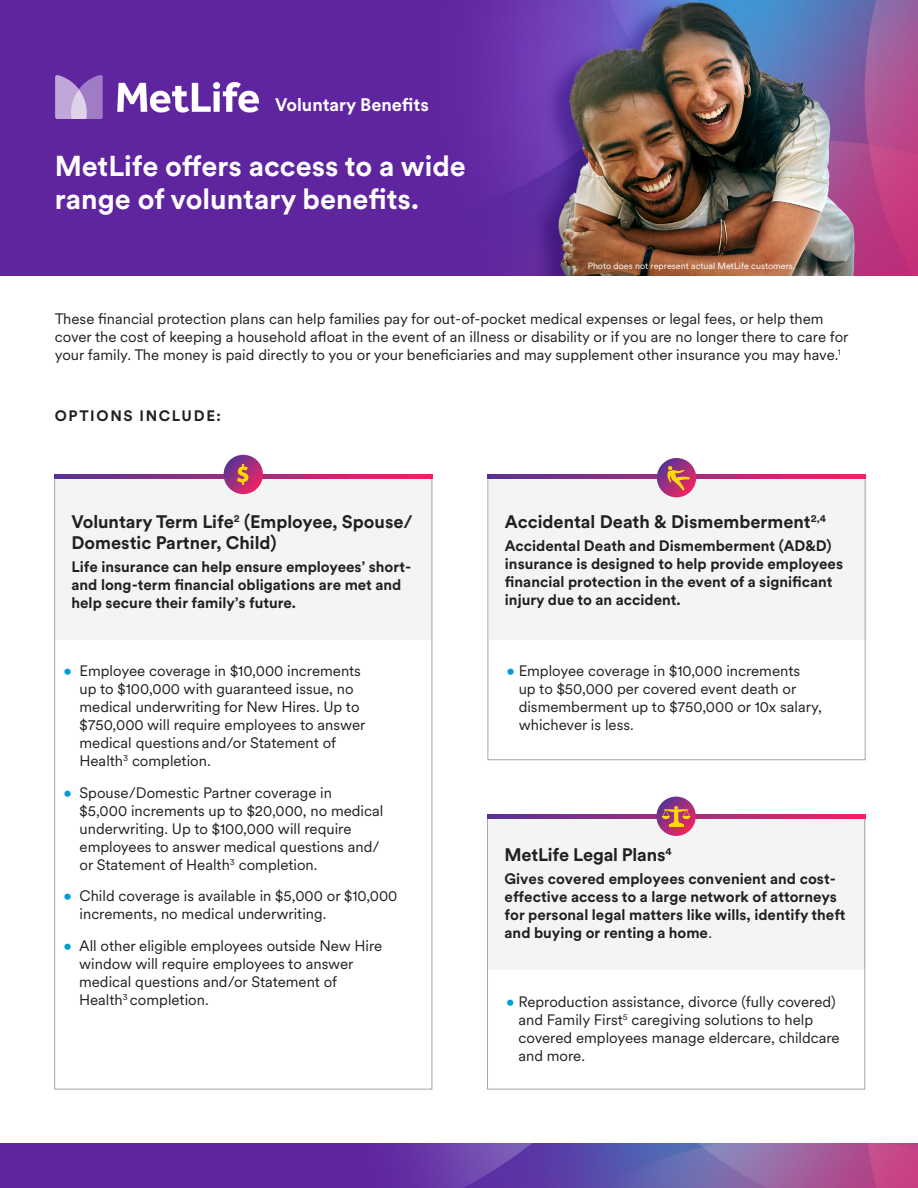
<style>
.page{position:relative;width:918px;height:1188px;background:#fff}
.page>*{position:absolute;margin:0;border:0;box-sizing:border-box;transform-origin:0 0}
.t1{font:700 28.5px/33px "Met Life Circular";color:#fff}
.t2{font:700 18px/21px "Met Life Circular";color:#231f20}
.t3{font:700 18px "Met Life Circular";color:#fff}
.t4{font:15px/18px "Met Life Circular";color:#231f20}
.t5{font:700 15px/18px "Met Life Circular";color:#231f20}
.t6{font:700 15px "Met Life Circular";letter-spacing:.11em;color:#231f20}
.t7{font:9px "Met Life Circular";color:#fff}
.s1{color:#009cdc}
.s2{font-weight:400}
</style>
<div class="page">
<div style="left:55px;top:474px;width:377px;height:165px;background:#f3f4f4"></div>
<div style="left:488px;top:814px;width:378px;height:155px;background:#f3f4f4"></div>
<div style="left:489px;top:474px;width:377px;height:165px;background:#f3f4f4"></div>
<svg style="left:487px;top:814px;width:378px;height:4px"></svg>
<svg style="left:656px;top:797px;width:40px;height:39px"></svg>
<div style="left:0;top:0;width:918px;height:275px;background:#5f259f"></div>
<img style="left:490px;top:0;width:428px;height:275px">
<img style="left:55px;top:75px;width:205px;height:44px">
<svg style="left:54px;top:474px;width:378px;height:4px"></svg>
<svg style="left:488px;top:474px;width:378px;height:4px"></svg>
<svg style="left:224px;top:455px;width:39px;height:39px"></svg>
<svg style="left:237px;top:464px;width:11px;height:21px"></svg>
<svg style="left:657px;top:458px;width:39px;height:39px"></svg>
<svg style="left:666px;top:466px;width:24px;height:25px"></svg>
<img style="left:0;top:1144px;width:918px;height:44px">
<svg style="left:662px;top:806px;width:28px;height:20px"></svg>
<p class="t3" style="left:275px;top:92px;width:155px">Voluntary Benefits</p>
<h1 class="t1" style="left:55px;top:148px;width:413px">MetLife offers access to a wide range of voluntary benefits.</h1>
<p class="t7" style="left:588px;top:259px;width:209px">Photo does not represent actual MetLife customers.</p>
<p class="t4" style="left:55px;top:309px;width:795px">These financial protection plans can help families pay for out-of-pocket medical expenses or legal fees, or help them cover the cost of keeping a household afloat in the event of an illness or disability or if you are no longer there to care for your family. The money is paid directly to you or your beneficiaries and may supplement other insurance you may have.<sup>1</sup></p>
<h2 class="t6" style="left:55px;top:406px;width:168px">OPTIONS INCLUDE:</h2>
<h3 class="t2" style="left:72px;top:511px;width:343px">Voluntary Term Life<sup>2</sup> (Employee, Spouse/<br>Domestic Partner, Child)</h3>
<p class="t5" style="left:72px;top:557px;width:341px">Life insurance can help ensure employees’ short&shy;and long-term financial obligations are met and help secure their family’s future.</p>
<p class="t4" style="left:80px;top:661px;width:287px;text-indent:-16px"><span class="s1">•</span> Employee coverage in $10,000 increments up to $100,000 with guaranteed issue, no medical underwriting for New Hires. Up to $750,000 will require employees to answer medical questions and/or Statement of Health<sup>3</sup> completion.</p>
<p class="t4" style="left:80px;top:783px;width:305px;text-indent:-16px"><span class="s1">•</span> Spouse/Domestic Partner coverage in $5,000 increments up to $20,000, no medical underwriting. Up to $100,000 will require employees to answer medical questions and/ or Statement of Health<sup>3</sup> completion.</p>
<p class="t4" style="left:80px;top:886px;width:319px;text-indent:-16px"><span class="s1">•</span> Child coverage is available in $5,000 or $10,000 increments, no medical underwriting.</p>
<p class="t4" style="left:79px;top:936px;width:305px;text-indent:-16px"><span class="s1">•</span> All other eligible employees outside New Hire window will require employees to answer medical questions and/or Statement of Health<sup>3</sup> completion.</p>
<h3 class="t2" style="left:505px;top:511px;width:323px">Accidental Death &amp; Dismemberment<sup>2,4</sup></h3>
<p class="t5" style="left:505px;top:536px;width:340px">Accidental Death and Dismemberment (AD&amp;D) insurance is designed to help provide employees financial protection in the event of a significant injury due to an accident.</p>
<p class="t4" style="left:519px;top:661px;width:305px;text-indent:-12px"><span class="s1">•</span> Employee coverage in $10,000 increments<br>up to $50,000 per covered event death or dismemberment up to $750,000 or 10x salary, whichever is less.</p>
<h3 class="t2" style="left:505px;top:844px;width:169px">MetLife Legal Plans<sup>4</sup></h3>
<p class="t5" style="left:505px;top:869px;width:343px">Gives covered employees convenient and cost&shy;effective access to a large network of attorneys for personal legal matters like wills, identify theft and buying or renting a home<span class="s2">.</span></p>
<p class="t4" style="left:518px;top:992px;width:323px;text-indent:-12px"><span class="s1">•</span> Reproduction assistance, divorce (fully covered) and Family First<sup>5</sup> caregiving solutions to help covered employees manage eldercare, childcare and more.</p>
</div>
